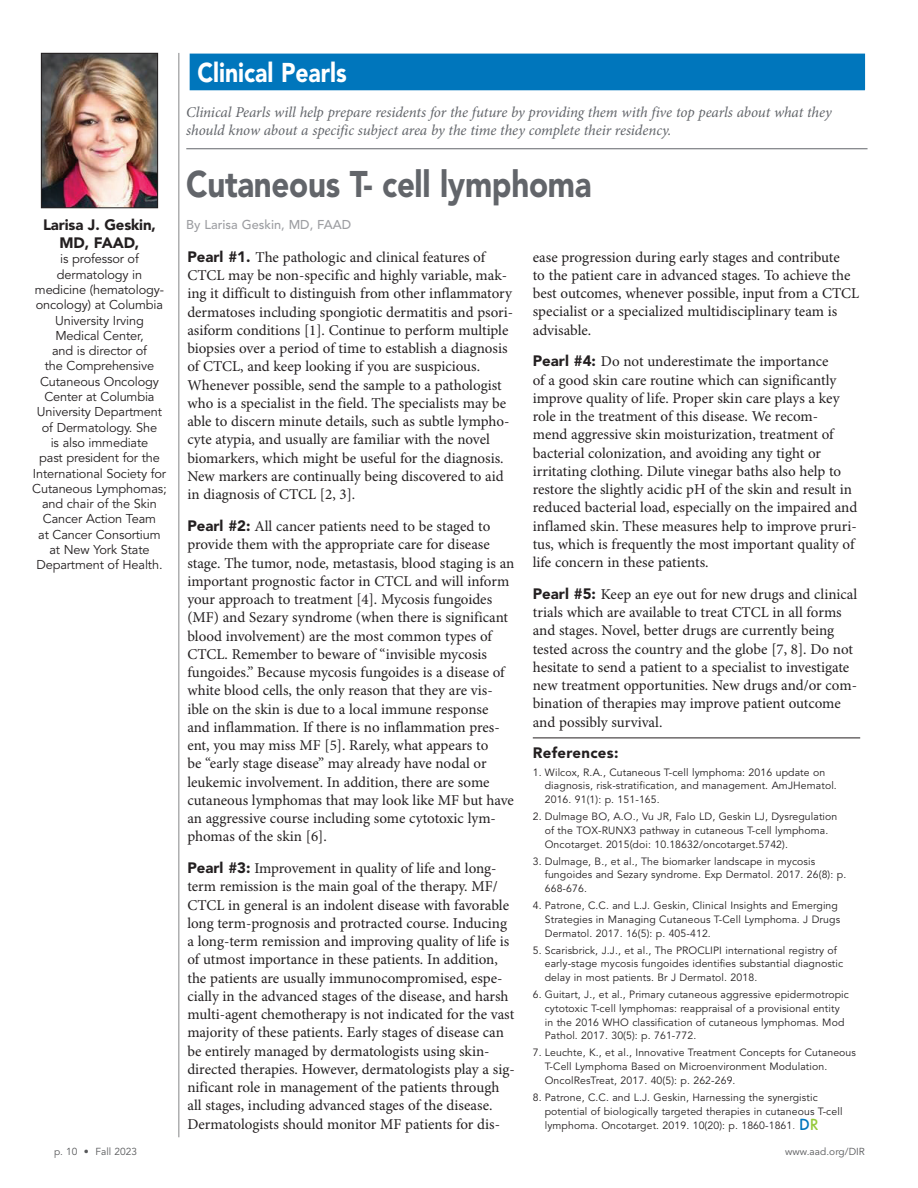
<style>
.page{position:relative;width:918px;height:1188px;background:#fff}
.page>*{position:absolute;margin:0;border:0;box-sizing:border-box;transform-origin:0 0}
.t1{font:900 36.75px "Avenir LT Std";letter-spacing:-.01em;color:#62656a;scale:.85 1}
.t2{font:900 27px "Avenir LT Std";color:#fff;scale:.85 1}
.t3{font:15px/18.3px "Minion Pro";color:#231f20}
.t4{font:italic 15px/18px "Minion Pro";letter-spacing:-.01em;color:#62656a}
.t5{font:900 15px/18px "Avenir LT Std";letter-spacing:-.01em;color:#231f20;text-align:center}
.t6{font:900 15px "Avenir LT Std";letter-spacing:.02em;color:#231f20}
.t7{font:12.75px/15.3px "Avenir LT Std";letter-spacing:-.01em;color:#231f20;text-align:center}
.t8{font:500 12.75px "Avenir LT Std";color:#9d9ea2}
.t9{font:10.5px/13.8px "Avenir LT Std";letter-spacing:.01em;color:#231f20}
.t10{font:10.2px "Avenir LT Std";letter-spacing:.005em;color:#57585a}
.s1{font-family:"Avenir LT Std";font-weight:900}
.s2{font-family:"DINOT";font-weight:300}
.s3{font-family:"Derm Roman";font-size:15px;color:#0076bc}
.s4{font-family:"Derm Roman";font-size:15px;color:#96c93c}
</style>
<div class="page">
<img style="left:43px;top:55px;width:113px;height:151px">
<div style="left:41px;top:53px;width:117px;height:155px;border:1px solid #231f20"></div>
<hr style="left:178px;top:53px;width:2px;height:1084px;background:#aeafb0">
<div style="left:190px;top:54px;width:675px;height:36px;background:#0076bc"></div>
<hr style="left:533px;top:738px;width:327px;height:1px;background:#231f20">
<hr style="left:186px;top:149px;width:682px;height:1px;background:#62656a">
<h2 class="t2" style="left:197px;top:56px;width:177px">Clinical Pearls</h2>
<p class="t5" style="left:43px;top:216px;width:114px">Larisa J. Geskin,<br>MD, FAAD,</p>
<p class="t7" style="left:32px;top:252px;width:136px">is professor of dermatology in medicine (hematology&shy;oncology) at Columbia<br>University Irving<br>Medical Center,<br>and is director of<br>the Comprehensive<br>Cutaneous Oncology<br>Center at Columbia<br>University Department of Dermatology. She<br>is also immediate<br>past president for the<br>International Society for<br>Cutaneous Lymphomas; and chair of the Skin<br>Cancer Action Team<br>at Cancer Consortium at New York State<br>Department of Health.</p>
<p class="t4" style="left:186px;top:104px;width:647px">Clinical Pearls will help prepare residents for the future by providing them with five top pearls about what they should know about a specific subject area by the time they complete their residency.</p>
<h1 class="t1" style="left:186px;top:162px;width:478px">Cutaneous T- cell lymphoma</h1>
<p class="t8" style="left:186px;top:217px;width:166px">By Larisa Geskin, MD, FAAD</p>
<p class="t3" style="left:187px;top:249px;width:327px"><span class="s1">Pearl #1.</span> The pathologic and clinical features of CTCL may be non-specific and highly variable, mak&shy;ing it difficult to distinguish from other inflammatory dermatoses including spongiotic dermatitis and psori&shy;asiform conditions [1]. Continue to perform multiple biopsies over a period of time to establish a diagnosis of CTCL, and keep looking if you are suspicious.<br>Whenever possible, send the sample to a pathologist who is a specialist in the field. The specialists may be able to discern minute details, such as subtle lympho&shy;cyte atypia, and usually are familiar with the novel biomarkers, which might be useful for the diagnosis.<br>New markers are continually being discovered to aid in diagnosis of CTCL [2, 3].</p>
<p class="t3" style="left:187px;top:518px;width:328px"><span class="s1">Pearl #2:</span> All cancer patients need to be staged to provide them with the appropriate care for disease stage. The tumor, node, metastasis, blood staging is an important prognostic factor in CTCL and will inform your approach to treatment [4]. Mycosis fungoides (MF) and Sezary syndrome (when there is significant blood involvement) are the most common types of CTCL. Remember to beware of “invisible mycosis fungoides.” Because mycosis fungoides is a disease of white blood cells, the only reason that they are vis&shy;ible on the skin is due to a local immune response and inflammation. If there is no inflammation pres&shy;ent, you may miss MF [5]. Rarely, what appears to<br>be “early stage disease” may already have nodal or leukemic involvement. In addition, there are some cutaneous lymphomas that may look like MF but have an aggressive course including some cytotoxic lym&shy;phomas of the skin [6].</p>
<p class="t3" style="left:187px;top:860px;width:329px"><span class="s1">Pearl #3:</span> Improvement in quality of life and long&shy;term remission is the main goal of the therapy. MF/ CTCL in general is an indolent disease with favorable long term-prognosis and protracted course. Inducing a long-term remission and improving quality of life is of utmost importance in these patients. In addition, the patients are usually immunocompromised, espe&shy;cially in the advanced stages of the disease, and harsh multi-agent chemotherapy is not indicated for the vast majority of these patients. Early stages of disease can be entirely managed by dermatologists using skin&shy;directed therapies. However, dermatologists play a sig&shy;nificant role in management of the patients through all stages, including advanced stages of the disease.<br>Dermatologists should monitor MF patients for dis-</p>
<p class="t3" style="left:533px;top:248px;width:328px">ease progression during early stages and contribute<br>to the patient care in advanced stages. To achieve the best outcomes, whenever possible, input from a CTCL specialist or a specialized multidisciplinary team is advisable.</p>
<p class="t3" style="left:533px;top:353px;width:326px"><span class="s1">Pearl #4:</span> Do not underestimate the importance<br>of a good skin care routine which can significantly improve quality of life. Proper skin care plays a key role in the treatment of this disease. We recom-<br>mend aggressive skin moisturization, treatment of bacterial colonization, and avoiding any tight or irritating clothing. Dilute vinegar baths also help to restore the slightly acidic pH of the skin and result in reduced bacterial load, especially on the impaired and inflamed skin. These measures help to improve pruri&shy;tus, which is frequently the most important quality of life concern in these patients.</p>
<p class="t3" style="left:533px;top:586px;width:326px"><span class="s1">Pearl #5:</span> Keep an eye out for new drugs and clinical trials which are available to treat CTCL in all forms and stages. Novel, better drugs are currently being tested across the country and the globe [7, 8]. Do not hesitate to send a patient to a specialist to investigate new treatment opportunities. New drugs and/or com&shy;bination of therapies may improve patient outcome and possibly survival.</p>
<p class="t6" style="left:533px;top:744px;width:87px">References:</p>
<p class="t9" style="left:545px;top:765px;width:294px;text-indent:-12px">1. Wilcox, R.A., Cutaneous T-cell lymphoma: 2016 update on diagnosis, risk-stratification, and management. AmJHematol.<br>2016. 91(1): p. 151-165.</p>
<p class="t9" style="left:545px;top:810px;width:294px;text-indent:-12px">2. Dulmage BO, A.O., Vu JR, Falo LD, Geskin LJ, Dysregulation of the TOX-RUNX3 pathway in cutaneous T-cell lymphoma.<br>Oncotarget. 2015(doi: 10.18632/oncotarget.5742).</p>
<p class="t9" style="left:545px;top:854px;width:303px;text-indent:-12px">3. Dulmage, B., et al., The biomarker landscape in mycosis fungoides and Sezary syndrome. Exp Dermatol. 2017. 26(8): p.<br>668-676.</p>
<p class="t9" style="left:545px;top:899px;width:297px;text-indent:-12px">4. Patrone, C.C. and L.J. Geskin, Clinical Insights and Emerging<br>Strategies in Managing Cutaneous T-Cell Lymphoma. J Drugs<br>Dermatol. 2017. 16(5): p. 405-412.</p>
<p class="t9" style="left:545px;top:943px;width:300px;text-indent:-12px">5. Scarisbrick, J.J., et al., The PROCLIPI international registry of early-stage mycosis fungoides identifies substantial diagnostic delay in most patients. Br J Dermatol. 2018.</p>
<p class="t9" style="left:545px;top:988px;width:306px;text-indent:-12px">6. Guitart, J., et al., Primary cutaneous aggressive epidermotropic cytotoxic T-cell lymphomas: reappraisal of a provisional entity in the 2016 WHO classification of cutaneous lymphomas. Mod Pathol. 2017. 30(5): p. 761-772.</p>
<p class="t9" style="left:545px;top:1046px;width:313px;text-indent:-12px">7. Leuchte, K., et al., Innovative Treatment Concepts for Cutaneous<br>T-Cell Lymphoma Based on Microenvironment Modulation.<br>OncolResTreat, 2017. 40(5): p. 262-269.</p>
<p class="t9" style="left:545px;top:1091px;width:299px;text-indent:-12px">8. Patrone, C.C. and L.J. Geskin, Harnessing the synergistic potential of biologically targeted therapies in cutaneous T-cell lymphoma. Oncotarget. 2019. 10(20): p. 1860-1861<span class="s2">.</span> <span class="s3">D</span><span class="s4">R</span></p>
<p class="t10" style="left:54px;top:1146px;width:85px">p. 10 • Fall 2023</p>
<p class="t10" style="left:785px;top:1146px;width:81px">www.aad.org/DIR</p>
</div>
